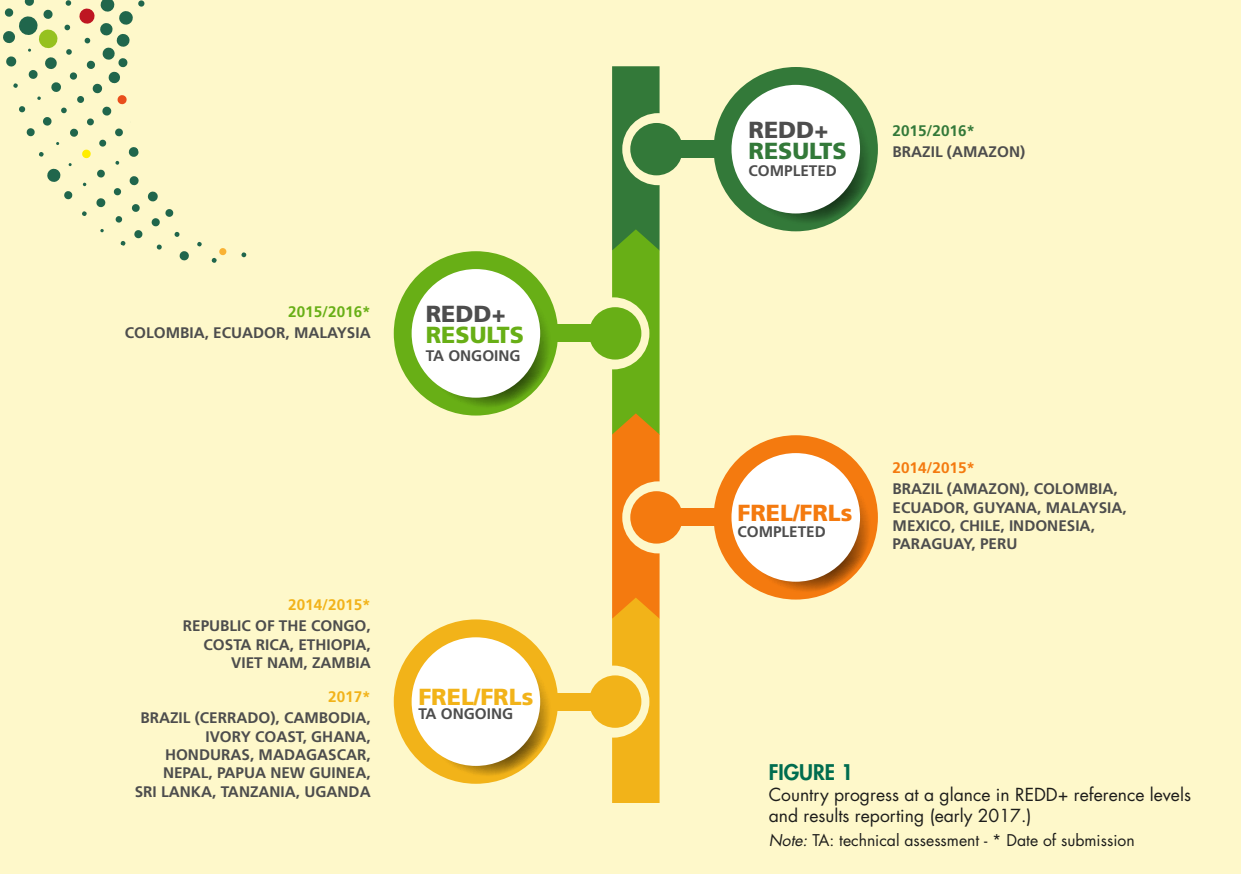
<style>
.page{position:relative;width:1241px;height:874px;background:#fff}
.page>*{position:absolute;margin:0;border:0;box-sizing:border-box;transform-origin:0 0}
.t1{font:900 23.28px "Frutiger LT Std";color:#4d4d4d}
.t2{font:900 23.28px "Frutiger LT Std";color:#f2b319}
.t3{font:900 23.28px "Frutiger LT Std";color:#f47a0f}
.t4{font:900 23.28px "Frutiger LT Std";color:#337939}
.t5{font:900 23.28px "Frutiger LT Std";color:#68af16}
.t6{font:800 21px "Futura Std";color:#006d4f}
.t7{font:17.5px/21px "Futura Std";color:#1d1d1b}
.t8{font:15.75px "Futura Std";color:#1d1d1b}
.t9{font:700 15.22px/18.4px "Frutiger LT Std";color:#4d4d4d;text-align:right}
.t10{font:700 15.22px "Frutiger LT Std";color:#f2b319}
.t11{font:700 15.22px "Frutiger LT Std";color:#68af16}
.t12{font:700 15.22px "Frutiger LT Std";color:#337939}
.t13{font:700 15.22px "Frutiger LT Std";color:#f47a0f}
.s1{font-style:italic}
</style>
<div class="page">
<div style="left:0;top:0;width:1240px;height:873px;background:#fef8ca"></div>
<div style="left:545px;top:692px;width:52px;height:17px;background:#f2b319"></div>
<div style="left:394px;top:619px;width:164px;height:164px;background:#f2b319;border-radius:50%"></div>
<div style="left:589px;top:675px;width:52px;height:52px;background:#f2b319;border-radius:50%"></div>
<div style="left:674px;top:508px;width:51px;height:17px;background:#f47a0f"></div>
<div style="left:713px;top:435px;width:164px;height:164px;background:#f47a0f;border-radius:50%"></div>
<div style="left:630px;top:491px;width:52px;height:52px;background:#f47a0f;border-radius:50%"></div>
<svg style="left:612px;top:66px;width:47px;height:736px"></svg>
<div style="left:545px;top:324px;width:52px;height:18px;background:#68af16"></div>
<div style="left:394px;top:251px;width:164px;height:164px;background:#68af16;border-radius:50%"></div>
<div style="left:589px;top:307px;width:52px;height:52px;background:#68af16;border-radius:50%"></div>
<div style="left:674px;top:140px;width:51px;height:18px;background:#337939"></div>
<div style="left:713px;top:67px;width:164px;height:164px;background:#337939;border-radius:50%"></div>
<svg style="left:742px;top:96px;width:129px;height:128px"></svg>
<div style="left:731px;top:85px;width:128px;height:128px;background:#fff;border-radius:50%"></div>
<div style="left:630px;top:123px;width:52px;height:52px;background:#337939;border-radius:50%"></div>
<svg style="left:742px;top:464px;width:129px;height:128px"></svg>
<svg style="left:422px;top:280px;width:129px;height:128px"></svg>
<svg style="left:422px;top:648px;width:129px;height:128px"></svg>
<div style="left:731px;top:453px;width:128px;height:128px;background:#fff;border-radius:50%"></div>
<div style="left:411px;top:269px;width:129px;height:128px;background:#fff;border-radius:50%"></div>
<div style="left:411px;top:637px;width:129px;height:128px;background:#fff;border-radius:50%"></div>
<svg style="left:219px;top:247px;width:8px;height:8px"></svg>
<svg style="left:241px;top:252px;width:5px;height:5px"></svg>
<svg style="left:211px;top:257px;width:6px;height:6px"></svg>
<svg style="left:3px;top:0;width:199px;height:261px"></svg>
<p class="t11" style="left:288px;top:302px;width:84px">2015/2016*</p>
<p class="t9" style="left:125px;top:323px;width:247px">COLOMBIA, ECUADOR, MALAYSIA</p>
<h1 class="t1" style="left:426px;top:300px;width:81px">REDD+</h1>
<h1 class="t5" style="left:426px;top:321px;width:100px">RESULTS</h1>
<p class="t9" style="left:425px;top:346px;width:96px">TA ONGOING</p>
<p class="t10" style="left:288px;top:595px;width:84px">2014/2015*</p>
<p class="t9" style="left:183px;top:616px;width:189px">REPUBLIC OF THE CONGO,<br>COSTA RICA, ETHIOPIA,<br>VIET NAM, ZAMBIA</p>
<p class="t10" style="left:328px;top:687px;width:44px">2017*</p>
<p class="t9" style="left:135px;top:708px;width:237px">BRAZIL (CERRADO), CAMBODIA,<br>IVORY COAST, GHANA,<br>HONDURAS, MADAGASCAR,<br>NEPAL, PAPUA NEW GUINEA,<br>SRI LANKA, TANZANIA, UGANDA</p>
<h1 class="t2" style="left:418px;top:682px;width:116px">FREL/FRLs</h1>
<p class="t9" style="left:418px;top:704px;width:96px">TA ONGOING</p>
<h1 class="t1" style="left:748px;top:115px;width:81px">REDD+</h1>
<h1 class="t4" style="left:748px;top:136px;width:100px">RESULTS</h1>
<p class="t9" style="left:748px;top:161px;width:90px">COMPLETED</p>
<p class="t12" style="left:892px;top:122px;width:84px">2015/2016*</p>
<p class="t9" style="left:892px;top:142px;width:134px">BRAZIL (AMAZON)</p>
<h1 class="t3" style="left:737px;top:498px;width:116px">FREL/FRLs</h1>
<p class="t9" style="left:737px;top:522px;width:90px">COMPLETED</p>
<p class="t13" style="left:892px;top:458px;width:84px">2014/2015*</p>
<p class="t9" style="left:892px;top:479px;width:236px;text-align:left">BRAZIL (AMAZON), COLOMBIA,<br>ECUADOR, GUYANA, MALAYSIA,<br>MEXICO, CHILE, INDONESIA,<br>PARAGUAY, PERU</p>
<h2 class="t6" style="left:768px;top:758px;width:86px">FIGURE 1</h2>
<p class="t7" style="left:768px;top:783px;width:424px">Country progress at a glance in REDD+ reference levels and results reporting (early 2017.)</p>
<p class="t8" style="left:768px;top:829px;width:367px"><span class="s1">Note:</span> TA: technical assessment - * Date of submission</p>
</div>
